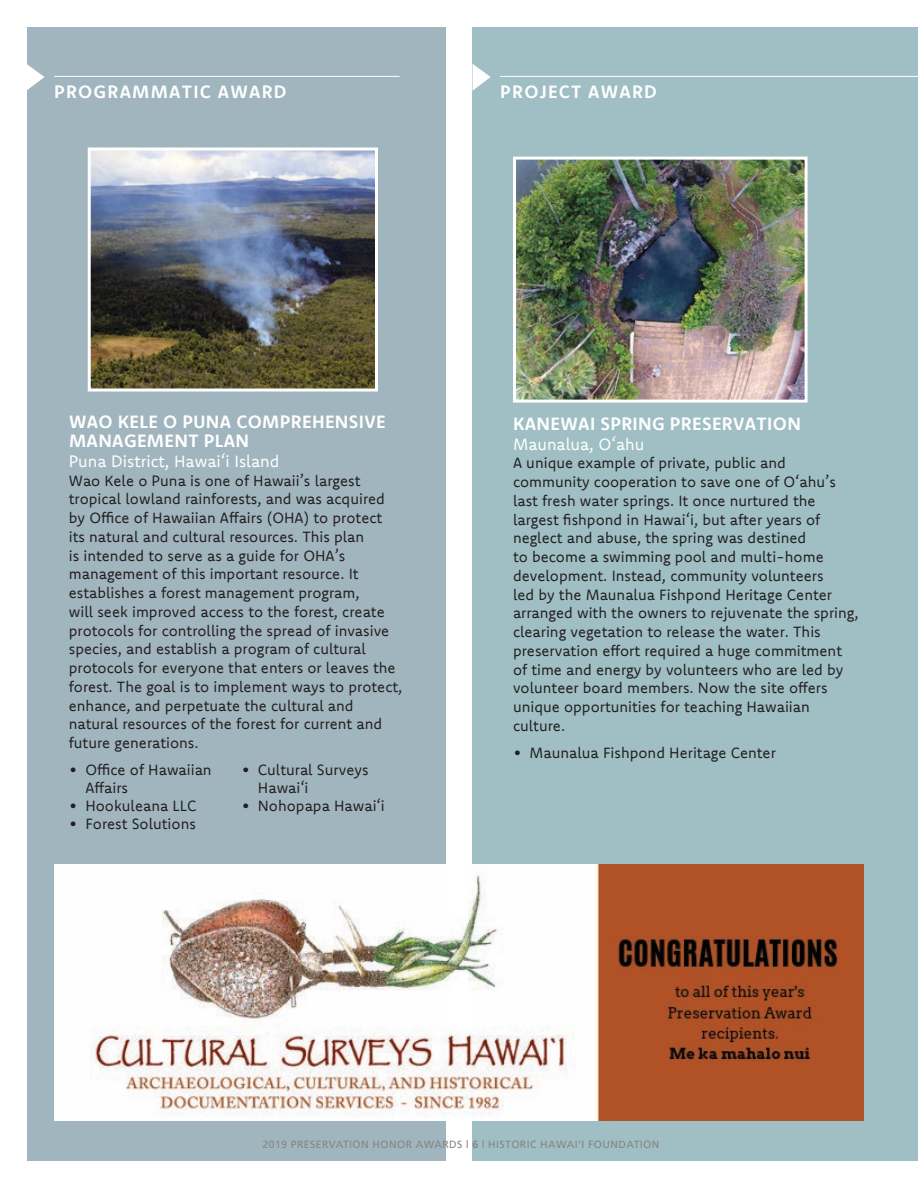
<style>
.page{position:relative;width:918px;height:1188px;background:#fff}
.page>*{position:absolute;margin:0;border:0;box-sizing:border-box;transform-origin:0 0}
.t1{font:700 18px/19.5px "Komet";letter-spacing:.02em;color:#fff}
.t2{font:700 18px "Komet";letter-spacing:.07em;color:#fff}
.t3{font:16.5px "Komet";color:#fff}
.t4{font:15px/18.8px "Komet";color:#231f20}
.t5{font:10.5px "Frutiger";letter-spacing:.04em;color:#858583}
.s1{font-weight:700}
</style>
<div class="page">
<div style="left:27px;top:27px;width:419px;height:1134px;background:#a1b5bf"></div>
<div style="left:472px;top:27px;width:446px;height:1134px;background:#9fbfc5"></div>
<hr style="left:54px;top:76px;width:346px;height:1px;background:#fff">
<hr style="left:500px;top:76px;width:418px;height:1px;background:#fff">
<img style="left:92px;top:151px;width:282px;height:237px">
<div style="left:88px;top:147px;width:290px;height:245px;border:3px solid #fff"></div>
<img style="left:517px;top:161px;width:287px;height:238px">
<div style="left:513px;top:157px;width:295px;height:246px;border:3px solid #fff"></div>
<svg style="left:27px;top:64px;width:17px;height:26px"></svg>
<svg style="left:472px;top:64px;width:19px;height:27px"></svg>
<img style="left:54px;top:864px;width:810px;height:256px">
<p class="t2" style="left:54px;top:80px;width:234px">PROGRAMMATIC AWARD</p>
<p class="t2" style="left:500px;top:80px;width:158px">PROJECT AWARD</p>
<p class="t1" style="left:69px;top:411px;width:318px">WAO KELE O PUNA COMPREHENSIVE<br>MANAGEMENT PLAN</p>
<p class="t3" style="left:69px;top:450px;width:212px">Puna District, Hawai‘i Island</p>
<p class="t4" style="left:69px;top:471px;width:335px">Wao Kele o Puna is one of Hawaii’s largest tropical lowland rainforests, and was acquired by Office of Hawaiian Affairs (OHA) to protect<br>its natural and cultural resources. This plan<br>is intended to serve as a guide for OHA’s management of this important resource. It establishes a forest management program,<br>will seek improved access to the forest, create protocols for controlling the spread of invasive species, and establish a program of cultural protocols for everyone that enters or leaves the forest. The goal is to implement ways to protect, enhance, and perpetuate the cultural and natural resources of the forest for current and future generations.</p>
<p class="t4" style="left:85px;top:761px;width:128px;line-height:18px;text-indent:-16px">• Office of Hawaiian<br>Affairs</p>
<p class="t4" style="left:69px;top:796px;width:129px">• Hookuleana LLC</p>
<p class="t4" style="left:69px;top:814px;width:129px">• Forest Solutions</p>
<p class="t4" style="left:258px;top:761px;width:112px;line-height:18px;text-indent:-16px">• Cultural Surveys<br>Hawai‘i</p>
<p class="t4" style="left:241px;top:796px;width:145px">• Nohopapa Hawai‘i</p>
<p class="t1" style="left:513px;top:414px;width:289px">KANEWAI SPRING PRESERVATION</p>
<p class="t3" style="left:513px;top:433px;width:133px">Maunalua, O‘ahu</p>
<p class="t4" style="left:513px;top:453px;width:347px">A unique example of private, public and community cooperation to save one of O‘ahu’s last fresh water springs. It once nurtured the largest fishpond in Hawai‘i, but after years of neglect and abuse, the spring was destined<br>to become a swimming pool and multi-home development. Instead, community volunteers<br>led by the Maunalua Fishpond Heritage Center arranged with the owners to rejuvenate the spring, clearing vegetation to release the water. This preservation effort required a huge commitment of time and energy by volunteers who are led by volunteer board members. Now the site offers unique opportunities for teaching Hawaiian culture.</p>
<p class="t4" style="left:513px;top:743px;width:264px">• Maunalua Fishpond Heritage Center</p>
<p class="t5" style="left:262px;top:1139px;width:398px">2019 PRESERVATION HONOR AWARDS | <span class="s1">6</span> | HISTORIC HAWAI‘I FOUNDATION</p>
</div>
